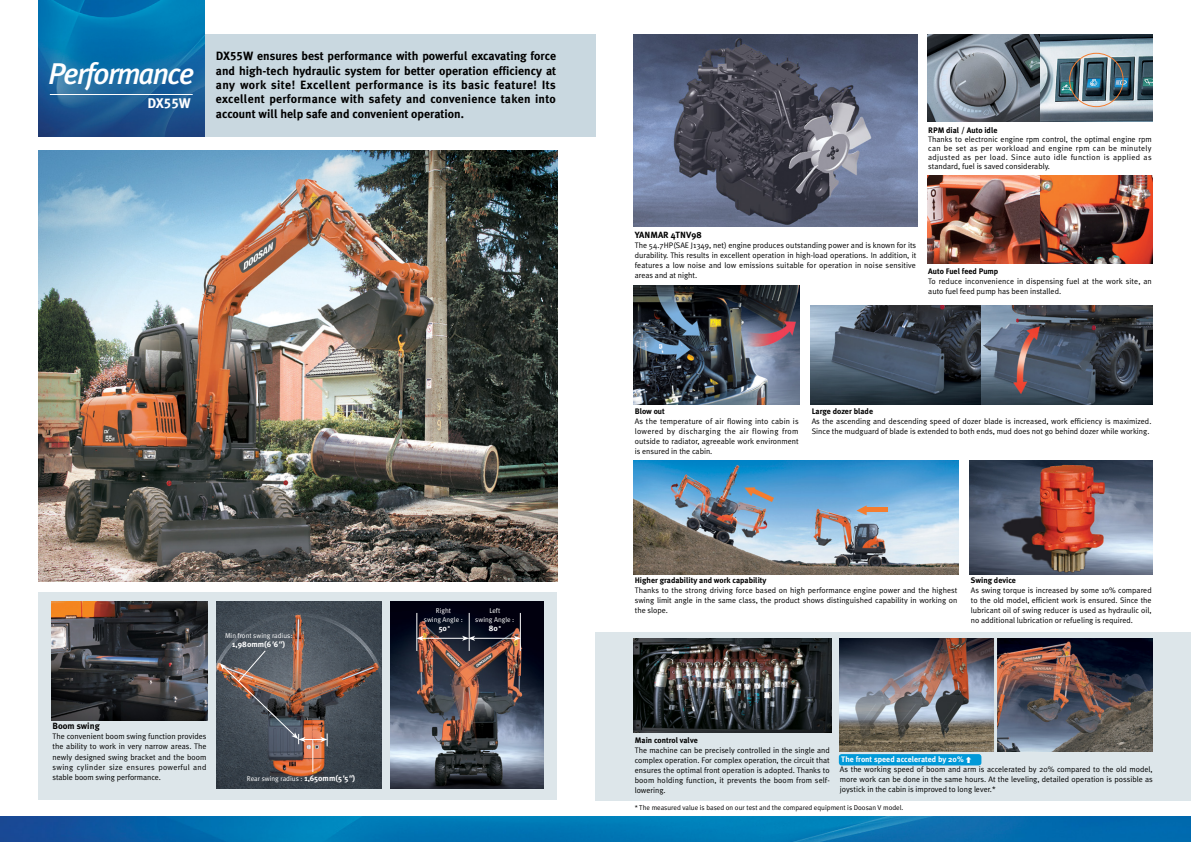
<style>
.page{position:relative;width:1191px;height:842px;background:#fff}
.page>*{position:absolute;margin:0;border:0;box-sizing:border-box;transform-origin:0 0}
.t1{font:italic 500 30px "Meta Plus";letter-spacing:-.05em;color:#fff}
.t2{font:14px "Meta Plus Bold Caps";color:#fff}
.t3{font:700 12px/14.4px "Meta Plus";color:#000;text-align:justify}
.t4{font:700 9px "Meta Plus";color:#000}
.t5{font:8px/10px "Meta Plus Normal";color:#000;text-align:justify}
.t6{font:700 8px "Meta Plus";color:#000}
.t7{font:700 8px "Meta Plus";color:#fff}
.t8{font:7px/9px "Meta Plus Normal";color:#fff;text-align:center}
.t9{font:7px "Meta Plus Normal";color:#000}
.s1{font-family:"Meta Plus";font-weight:700}
.s2{font-family:"Meta Plus Bold Caps";font-weight:400}
.s3{font-style:italic}
.s4{font-family:"Meta Plus";font-weight:700;font-size:8px}
.s5{font-family:"Meta Plus";font-weight:700;font-style:italic;font-size:8px}
</style>
<div class="page">
<div style="left:38px;top:592px;width:519px;height:207px;background:#dde6ea"></div>
<img style="left:216px;top:601px;width:166px;height:187px">
<div style="left:38px;top:34px;width:557px;height:102px;background:#c9d8e0"></div>
<img style="left:38px;top:0;width:166px;height:136px">
<hr style="left:50px;top:94px;width:143px;height:1px;background:#fff">
<img style="left:0;top:816px;width:1191px;height:26px">
<img style="left:38px;top:150px;width:519px;height:431px">
<div style="left:595px;top:632px;width:596px;height:168px;background:#dde6ea"></div>
<img style="left:51px;top:601px;width:156px;height:119px">
<img style="left:390px;top:601px;width:154px;height:187px">
<hr style="left:416px;top:613px;width:1px;height:38px;background:#fff">
<hr style="left:469px;top:613px;width:1px;height:38px;background:#fff">
<hr style="left:520px;top:613px;width:1px;height:38px;background:#fff">
<hr style="left:422px;top:638px;width:42px;height:1px;background:#fff">
<svg style="left:416px;top:636px;width:7px;height:5px"></svg>
<hr style="left:473px;top:638px;width:42px;height:1px;background:#fff">
<svg style="left:462px;top:636px;width:13px;height:5px"></svg>
<svg style="left:514px;top:636px;width:7px;height:5px"></svg>
<img style="left:220px;top:650px;width:108px;height:96px">
<hr style="left:312px;top:740px;width:1px;height:32px;background:#fff">
<img style="left:634px;top:461px;width:324px;height:113px">
<img style="left:839px;top:638px;width:155px;height:114px">
<img style="left:997px;top:638px;width:155px;height:114px">
<img style="left:634px;top:638px;width:197px;height:94px">
<img style="left:634px;top:34px;width:283px;height:193px">
<img style="left:810px;top:305px;width:171px;height:100px">
<img style="left:981px;top:305px;width:171px;height:100px">
<img style="left:969px;top:461px;width:183px;height:113px">
<img style="left:927px;top:34px;width:113px;height:88px">
<img style="left:1040px;top:34px;width:112px;height:88px">
<div style="left:1069px;top:53px;width:54px;height:54px;border:1px solid #f47d30;border-radius:50%"></div>
<img style="left:927px;top:176px;width:113px;height:88px">
<img style="left:1040px;top:176px;width:112px;height:88px">
<svg style="left:744px;top:487px;width:30px;height:15px"></svg>
<div style="left:864px;top:507px;width:23px;height:5px;background:#f47d30"></div>
<svg style="left:856px;top:505px;width:10px;height:10px"></svg>
<img style="left:634px;top:285px;width:165px;height:120px">
<div style="left:839px;top:754px;width:142px;height:11px;background:#0099d8;border-radius:3px"></div>
<h1 class="t1" style="left:48px;top:56px;width:148px">Performance</h1>
<h2 class="t2" style="left:147px;top:95px;width:45px"><span class="s1">DX</span>55W</h2>
<p class="t3" style="left:216px;top:49px;width:342px"><span class="s2">DX55W</span> ensures best performance with powerful excavating force and high-tech hydraulic system for better operation efficiency at any work site! Excellent performance is its basic feature! Its excellent performance with safety and convenience taken into account will help safe and convenient operation.</p>
<p class="t8" style="left:225px;top:631px;width:69px">Min front swing radius:</p>
<p class="t7" style="left:232px;top:639px;width:54px">1,980mm(6<span class="s3">'</span>6<span class="s3">"</span>)</p>
<p class="t4" style="left:52px;top:721px;width:49px">Boom swing</p>
<p class="t5" style="left:52px;top:732px;width:156px">The convenient boom swing function provides the ability to work in very narrow areas. The newly designed swing bracket and the boom swing cylinder size ensures powerful and stable boom swing performance.</p>
<p class="t8" style="left:247px;top:774px;width:110px">Rear swing radius : <span class="s4">1,650mm(5</span><span class="s5">'</span><span class="s4">5</span><span class="s5">"</span><span class="s4">)</span></p>
<p class="t8" style="left:424px;top:606px;width:41px">Right<br>swing Angle :</p>
<p class="t7" style="left:439px;top:623px;width:13px">50<sup>o</sup></p>
<p class="t8" style="left:475px;top:606px;width:41px">Left<br>swing Angle :</p>
<p class="t7" style="left:489px;top:623px;width:14px">80<sup>o</sup></p>
<p class="t6" style="left:928px;top:125px;width:71px">RPM dial / Auto idle</p>
<p class="t5" style="left:928px;top:134px;width:225px;line-height:9px">Thanks to electronic engine rpm control, the optimal engine rpm can be set as per workload and engine rpm can be minutely adjusted as per load. Since auto idle function is applied as standard, fuel is saved considerably.</p>
<p class="t4" style="left:635px;top:230px;width:69px">YANMAR 4TNV98</p>
<p class="t5" style="left:635px;top:240px;width:283px">The 54.7HP(SAE J1349, net) engine produces outstanding power and is known for its durability. This results in excellent operation in high-load operations. In addition, it features a low noise and low emissions suitable for operation in noise sensitive areas and at night.</p>
<p class="t6" style="left:928px;top:266px;width:72px">Auto Fuel feed Pump</p>
<p class="t5" style="left:928px;top:276px;width:225px">To reduce inconvenience in dispensing fuel at the work site, an auto fuel feed pump has been installed.</p>
<p class="t6" style="left:635px;top:406px;width:32px">Blow out</p>
<p class="t5" style="left:635px;top:416px;width:165px">As the temperature of air flowing into cabin is lowered by discharging the air flowing from outside to radiator, agreeable work environment is ensured in the cabin.</p>
<p class="t6" style="left:811px;top:406px;width:63px">Large dozer blade</p>
<p class="t5" style="left:811px;top:416px;width:341px">As the ascending and descending speed of dozer blade is increased, work efficiency is maximized.<br>Since the mudguard of blade is extended to both ends, mud does not go behind dozer while working.</p>
<p class="t6" style="left:635px;top:576px;width:133px">Higher gradability and work capability</p>
<p class="t5" style="left:635px;top:585px;width:324px">Thanks to the strong driving force based on high performance engine power and the highest swing limit angle in the same class, the product shows distinguished capability in working on the slope.</p>
<p class="t6" style="left:970px;top:576px;width:47px">Swing device</p>
<p class="t5" style="left:970px;top:585px;width:182px">As swing torque is increased by some 10% compared to the old model, efficient work is ensured. Since the lubricant oil of swing reducer is used as hydraulic oil, no additional lubrication or refueling is required.</p>
<p class="t6" style="left:635px;top:735px;width:64px">Main control valve</p>
<p class="t5" style="left:635px;top:745px;width:197px">The machine can be precisely controlled in the single and complex operation. For complex operation, the circuit that ensures the optimal front operation is adopted. Thanks to boom holding function, it prevents the boom from self&shy;lowering.</p>
<p class="t7" style="left:841px;top:755px;width:124px">The front speed accelerated by 20%</p>
<p class="t5" style="left:840px;top:764px;width:314px">As the working speed of boom and arm is accelerated by 20% compared to the old model, more work can be done in the same hours. At the leveling, detailed operation is possible as joystick in the cabin is improved to long lever.*</p>
<p class="t9" style="left:635px;top:804px;width:270px">* The measured value is based on our test and the compared equipment is Doosan V model.</p>
</div>
